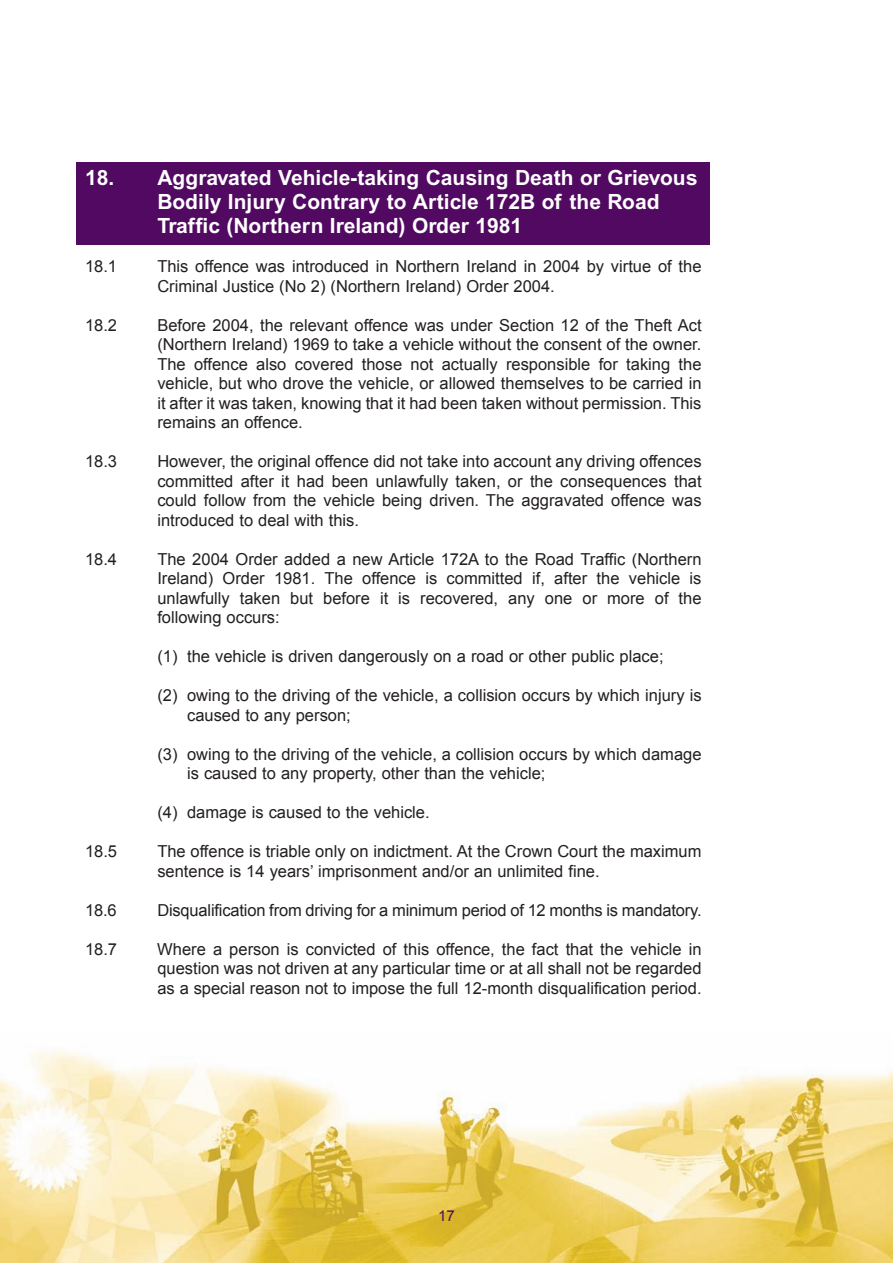
<style>
.page{position:relative;width:893px;height:1263px;background:#fff}
.page>*{position:absolute;margin:0;border:0;box-sizing:border-box;transform-origin:0 0}
.t1{font:700 21px/24px "Arial";color:#fff}
.t2{font:16.5px/19.5px "Arial";color:#231f20}
.t3{font:15px "Arial";color:#510961}
</style>
<div class="page">
<div style="left:77px;top:162px;width:633px;height:82px;background:#510961"></div>
<img style="left:0;top:1050px;width:893px;height:213px">
<h3 class="t1" style="left:157px;top:168px;width:541px;text-indent:-72px">18. Aggravated Vehicle-taking Causing Death or Grievous<br>Bodily Injury Contrary to Article 172B of the Road<br>Traffic (Northern Ireland) Order 1981</h3>
<p class="t2" style="left:85px;top:257px;width:34px">18 1</p>
<p class="t2" style="left:157px;top:257px;width:546px">This offence was introduced in Northern Ireland in 2004 by virtue of the<br>Criminal Justice (No 2) (Northern Ireland) Order 2004</p>
<p class="t2" style="left:85px;top:315px;width:34px">18 2</p>
<p class="t2" style="left:157px;top:315px;width:546px">Before 2004, the relevant offence was under Section 12 of the Theft act (Northern Ireland) 1969 to take a vehicle without the consent of the owner The offence also covered those not actually responsible for taking the vehicle, but who drove the vehicle, or allowed themselves to be carried in it after it was taken, knowing that it had been taken without permission This remains an offence</p>
<p class="t2" style="left:85px;top:452px;width:34px">18 3</p>
<p class="t2" style="left:157px;top:452px;width:546px;text-align:justify">However, the original offence did not take into account any driving offences committed after it had been unlawfully taken, or the consequences that could follow from the vehicle being driven The aggravated offence was introduced to deal with this</p>
<p class="t2" style="left:85px;top:549px;width:34px">18 4</p>
<p class="t2" style="left:157px;top:549px;width:546px;text-align:justify">The 2004 Order added a new article 172a to the Road Traffic (Northern Ireland) Order 1981 The offence is committed if, after the vehicle is unlawfully taken but before it is recovered, any one or more of the following occurs:</p>
<p class="t2" style="left:157px;top:647px;width:508px">(1) the vehicle is driven dangerously on a road or other public place;</p>
<p class="t2" style="left:187px;top:686px;width:516px;text-indent:-30px">(2) owing to the driving of the vehicle, a collision occurs by which injury is caused to any person;</p>
<p class="t2" style="left:187px;top:744px;width:516px;text-indent:-30px">(3) owing to the driving of the vehicle, a collision occurs by which damage is caused to any property, other than the vehicle;</p>
<p class="t2" style="left:157px;top:803px;width:269px">(4) damage is caused to the vehicle</p>
<p class="t2" style="left:85px;top:842px;width:34px">18 5</p>
<p class="t2" style="left:157px;top:842px;width:546px">The offence is triable only on indictment at the Crown Court the maximum sentence is 14 years’ imprisonment and/or an unlimited fine</p>
<h4 class="t2" style="left:85px;top:900px;width:33px">18 6</h4>
<h4 class="t2" style="left:157px;top:900px;width:543px">Disqualification from driving for a minimum period of 12 months is mandatory</h4>
<p class="t2" style="left:85px;top:939px;width:34px">18 7</p>
<p class="t2" style="left:157px;top:939px;width:546px;text-align:justify">Where a person is convicted of this offence, the fact that the vehicle in question was not driven at any particular time or at all shall not be regarded as a special reason not to impose the full 12-month disqualification period</p>
<p class="t3" style="left:438px;top:1207px;width:18px">17</p>
</div>
